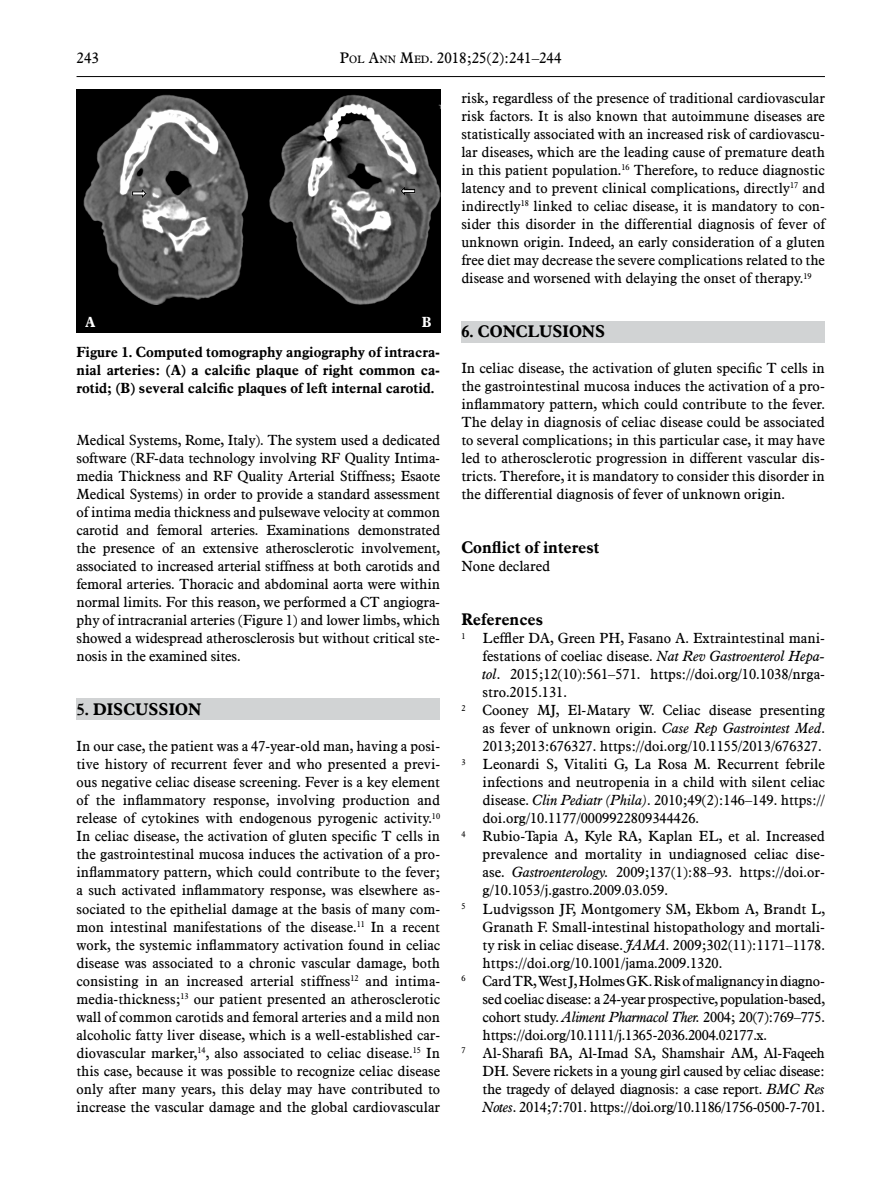
<style>
.page{position:relative;width:893px;height:1191px;background:#fff}
.page>*{position:absolute;margin:0;border:0;box-sizing:border-box;transform-origin:0 0}
.Śródtytuł{font:700 16.5px "Aldine 721 EU";color:#000}
.t1{font:15px "Aldine 721 EU";color:#000}
.Tekst_główny_-_bez{font:14.4px/18px "Aldine 721 EU";color:#000;text-align:justify}
.Referencje{font:14.4px/18px "Aldine 721 EU";color:#000;text-align:justify}
.Fot_podpis{font:700 14.4px/18px "Aldine 721 EU";color:#000;text-align:justify}
.Fot_podpis-2{font:700 14.4px "Aldine 721 EU";color:#fff}
.s1{font-size:10.5px}
.s2{font-style:italic}
</style>
<div class="page">
<hr style="left:77px;top:76px;width:748px;height:1px;background:#000">
<div style="left:77px;top:698px;width:363px;height:21px;background:#d1d3d4"></div>
<div style="left:461px;top:321px;width:364px;height:21px;background:#d1d3d4"></div>
<img style="left:77px;top:89px;width:363px;height:243px">
<p class="t1" style="left:77px;top:49px;width:24px">243</p>
<p class="t1" style="left:340px;top:49px;width:223px">P<span class="s1">OL</span> A<span class="s1">NN</span> M<span class="s1">ED</span>. 2018;25(2):241–244</p>
<p class="Fot_podpis-2" style="left:85px;top:313px;width:12px">A</p>
<p class="Fot_podpis-2" style="left:422px;top:313px;width:11px">B</p>
<p class="Fot_podpis" style="left:77px;top:343px;width:365px">Figure 1. Computed tomography angiography of intracra&shy;nial arteries: (A) a calcific plaque of right common ca&shy;rotid; (B) several calcific plaques of left internal carotid.</p>
<p class="Tekst_główny_-_bez" style="left:77px;top:432px;width:365px">Medical Systems, Rome, Italy). The system used a dedicated software (RF-data technology involving RF Quality Intima&shy;media Thickness and RF Quality Arterial Stiffness; Esaote Medical Systems) in order to provide a standard assessment of intima media thickness and pulsewave velocity at common carotid and femoral arteries. Examinations demonstrated the presence of an extensive atherosclerotic involvement, associated to increased arterial stiffness at both carotids and femoral arteries. Thoracic and abdominal aorta were within normal limits. For this reason, we performed a CT angiogra&shy;phy of intracranial arteries (Figure 1) and lower limbs, which showed a widespread atherosclerosis but without critical ste&shy;nosis in the examined sites.</p>
<p class="Śródtytuł" style="left:77px;top:699px;width:126px">5. DISCUSSION</p>
<p class="Tekst_główny_-_bez" style="left:77px;top:738px;width:365px">In our case, the patient was a 47-year-old man, having a posi&shy;tive history of recurrent fever and who presented a previ&shy;ous negative celiac disease screening. Fever is a key element of the inflammatory response, involving production and release of cytokines with endogenous pyrogenic activity.<sup>10<br></sup>In celiac disease, the activation of gluten specific T cells in the gastrointestinal mucosa induces the activation of a pro&shy;inflammatory pattern, which could contribute to the fever; a such activated inflammatory response, was elsewhere as&shy;sociated to the epithelial damage at the basis of many com&shy;mon intestinal manifestations of the disease.<sup>11</sup> In a recent work, the systemic inflammatory activation found in celiac disease was associated to a chronic vascular damage, both consisting in an increased arterial stiffness<sup>12</sup> and intima&shy;media-thickness;<sup>13</sup> our patient presented an atherosclerotic wall of common carotids and femoral arteries and a mild non alcoholic fatty liver disease, which is a well-established car&shy;diovascular marker,<sup>14</sup>, also associated to celiac disease.<sup>15</sup> In this case, because it was possible to recognize celiac disease only after many years, this delay may have contributed to increase the vascular damage and the global cardiovascular</p>
<p class="Tekst_główny_-_bez" style="left:461px;top:90px;width:365px">risk, regardless of the presence of traditional cardiovascular risk factors. It is also known that autoimmune diseases are statistically associated with an increased risk of cardiovascu&shy;lar diseases, which are the leading cause of premature death in this patient population.<sup>16</sup> Therefore, to reduce diagnostic latency and to prevent clinical complications, directly<sup>17</sup> and indirectly<sup>18</sup> linked to celiac disease, it is mandatory to con&shy;sider this disorder in the differential diagnosis of fever of unknown origin. Indeed, an early consideration of a gluten free diet may decrease the severe complications related to the disease and worsened with delaying the onset of therapy.<sup>19</sup></p>
<p class="Śródtytuł" style="left:461px;top:321px;width:145px">6. CONCLUSIONS</p>
<p class="Tekst_główny_-_bez" style="left:461px;top:360px;width:365px">In celiac disease, the activation of gluten specific T cells in the gastrointestinal mucosa induces the activation of a pro&shy;inflammatory pattern, which could contribute to the fever.<br>The delay in diagnosis of celiac disease could be associated to several complications; in this particular case, it may have led to atherosclerotic progression in different vascular dis&shy;tricts. Therefore, it is mandatory to consider this disorder in the differential diagnosis of fever of unknown origin.</p>
<p class="Śródtytuł" style="left:461px;top:537px;width:140px">Conflict of interest</p>
<p class="Tekst_główny_-_bez" style="left:461px;top:558px;width:90px">None declared</p>
<p class="Śródtytuł" style="left:461px;top:609px;width:83px">References</p>
<p class="Referencje" style="left:483px;top:630px;width:344px;text-indent:-21px"><sup>1</sup> Leffler DA, Green PH, Fasano A. Extraintestinal mani&shy;festations of coeliac disease. <span class="s2">Nat Rev Gastroenterol Hepa&shy;tol</span>. 2015;12(10):561–571. https://doi.org/10.1038/nrga&shy;stro.2015.131.</p>
<p class="Referencje" style="left:483px;top:702px;width:344px;text-indent:-21px"><sup>2</sup> Cooney MJ, El-Matary W. Celiac disease presenting as fever of unknown origin. <span class="s2">Case Rep Gastrointest Med</span>.<br>2013;2013:676327. https://doi.org/10.1155/2013/676327.</p>
<p class="Referencje" style="left:483px;top:756px;width:344px;text-indent:-21px"><sup>3</sup> Leonardi S, Vitaliti G, La Rosa M. Recurrent febrile infections and neutropenia in a child with silent celiac disease. <span class="s2">Clin Pediatr (Phila)</span>. 2010;49(2):146–149. https:// doi.org/10.1177/0009922809344426.</p>
<p class="Referencje" style="left:483px;top:828px;width:344px;text-indent:-21px"><sup>4</sup> Rubio-Tapia A, Kyle RA, Kaplan EL, et al. Increased prevalence and mortality in undiagnosed celiac dise&shy;ase. <span class="s2">Gastroenterology.</span> 2009;137(1):88–93. https://doi.or&shy;g/10.1053/j.gastro.2009.03.059.</p>
<p class="Referencje" style="left:483px;top:900px;width:344px;text-indent:-21px"><sup>5</sup> Ludvigsson JF, Montgomery SM, Ekbom A, Brandt L, Granath F. Small-intestinal histopathology and mortali&shy;ty risk in celiac disease. <span class="s2">JAMA.</span> 2009;302(11):1171–1178. https://doi.org/10.1001/jama.2009.1320.</p>
<p class="Referencje" style="left:483px;top:972px;width:344px;text-indent:-21px"><sup>6</sup> Card TR, West J, Holmes GK. Risk of malignancy in diagno&shy;sed coeliac disease: a 24-year prospective, population-based, cohort study. <span class="s2">Aliment Pharmacol Ther.</span> 2004; 20(7):769–775. https://doi.org/10.1111/j.1365-2036.2004.02177.x.</p>
<p class="Referencje" style="left:483px;top:1044px;width:344px;text-indent:-21px"><sup>7</sup> Al-Sharafi BA, Al-Imad SA, Shamshair AM, Al-Faqeeh DH. Severe rickets in a young girl caused by celiac disease: the tragedy of delayed diagnosis: a case report. <span class="s2">BMC Res Notes</span>. 2014;7:701. https://doi.org/10.1186/1756-0500-7-701.</p>
</div>
